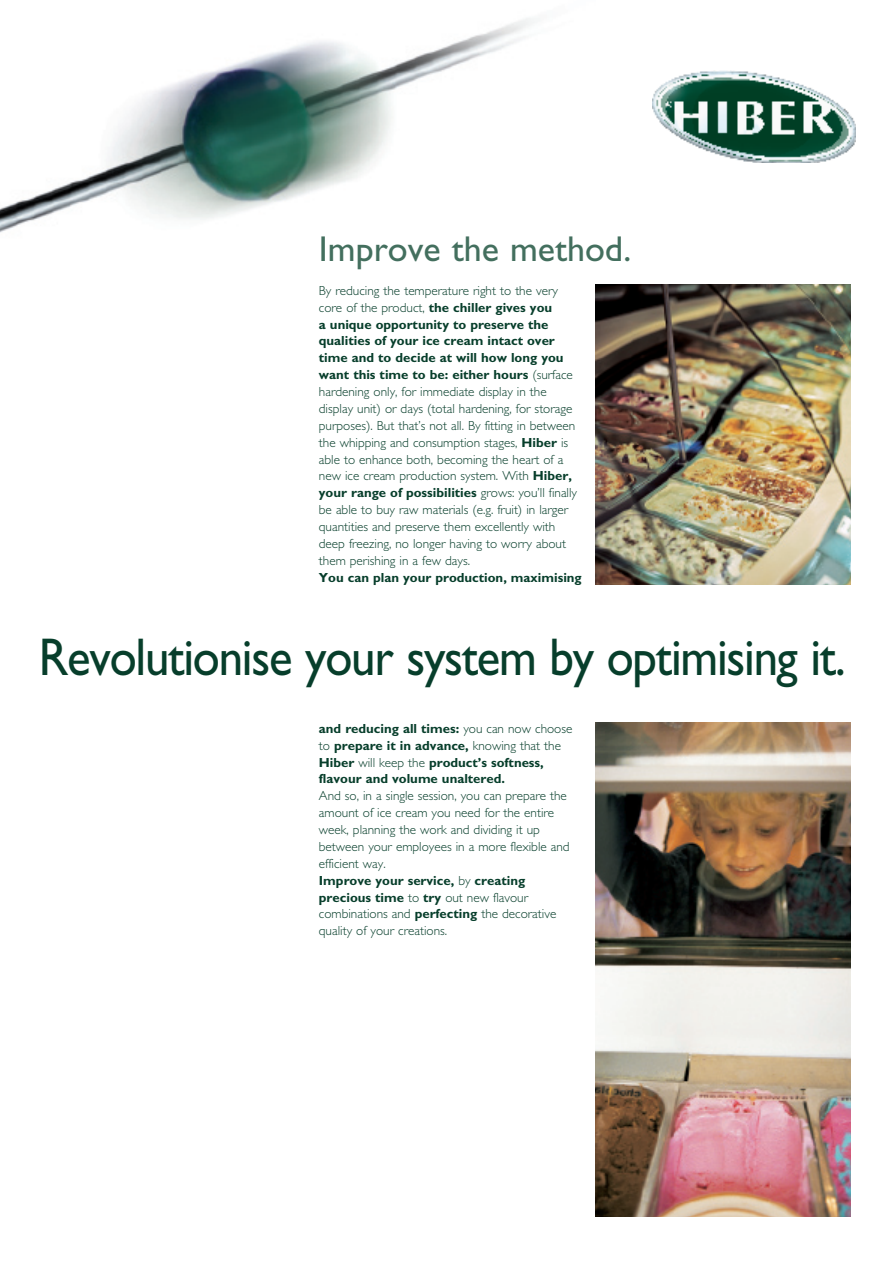
<style>
.page{position:relative;width:893px;height:1263px;background:#fff}
.page>*{position:absolute;margin:0;border:0;box-sizing:border-box;transform-origin:0 0}
.Normale{font:53.25px "Gill Sans";letter-spacing:-.025em;color:#073e2b;scale:.92 1}
._02_Massimo{font:36px "Gill Sans";color:#436f5e}
._05_Testo_Sotto{font:300 13.2px/16.8px "Gill Sans";color:#073e2b}
._05_Testo_Sotto-2{font:700 13.2px/16.8px "Gill Sans";color:#073e2b}
.s1{font-weight:700}
.s2{font-weight:300}
</style>
<div class="page">
<img style="left:595px;top:723px;width:255px;height:493px">
<img style="left:653px;top:71px;width:203px;height:92px">
<img style="left:595px;top:285px;width:255px;height:300px">
<img style="left:0;top:18px;width:535px;height:215px">
<p class="_02_Massimo" style="left:319px;top:228px;width:314px">Improve the method.</p>
<p class="_05_Testo_Sotto" style="left:319px;top:282px;width:260px">By reducing the temperature right to the very core of the product, <span class="s1">the chiller gives you<br>a unique opportunity to preserve the qualities of your ice cream intact over time and to decide at will how long you want this time to be: either hours</span> (surface hardening only, for immediate display in the display unit) or days (total hardening, for storage purposes). But that’s not all. By fitting in between the whipping and consumption stages, <span class="s1">Hiber</span> is able to enhance both, becoming the heart of a new ice cream production system. With <span class="s1">Hiber, your range of possibilities</span> grows: you’ll finally be able to buy raw materials (e.g. fruit) in larger quantities and preserve them excellently with deep freezing, no longer having to worry about them perishing in a few days.</p>
<p class="_05_Testo_Sotto-2" style="left:319px;top:569px;width:264px">You can plan your production, maximising</p>
<p class="Normale" style="left:39px;top:627px;width:879px">Revolutionise your system by optimising it.</p>
<p class="_05_Testo_Sotto-2" style="left:319px;top:720px;width:255px">and reducing all times: <span class="s2">you can now choose to</span> prepare it in advance, <span class="s2">knowing that the </span>Hiber <span class="s2">will keep the</span> product’s softness, flavour and volume unaltered.</p>
<p class="_05_Testo_Sotto" style="left:319px;top:788px;width:252px">And so, in a single session, you can prepare the amount of ice cream you need for the entire week, planning the work and dividing it up between your employees in a more flexible and efficient way.</p>
<p class="_05_Testo_Sotto" style="left:319px;top:872px;width:239px"><span class="s1">Improve your service,</span> by <span class="s1">creating precious time</span> to <span class="s1">try</span> out new flavour combinations and <span class="s1">perfecting</span> the decorative quality of your creations.</p>
</div>
